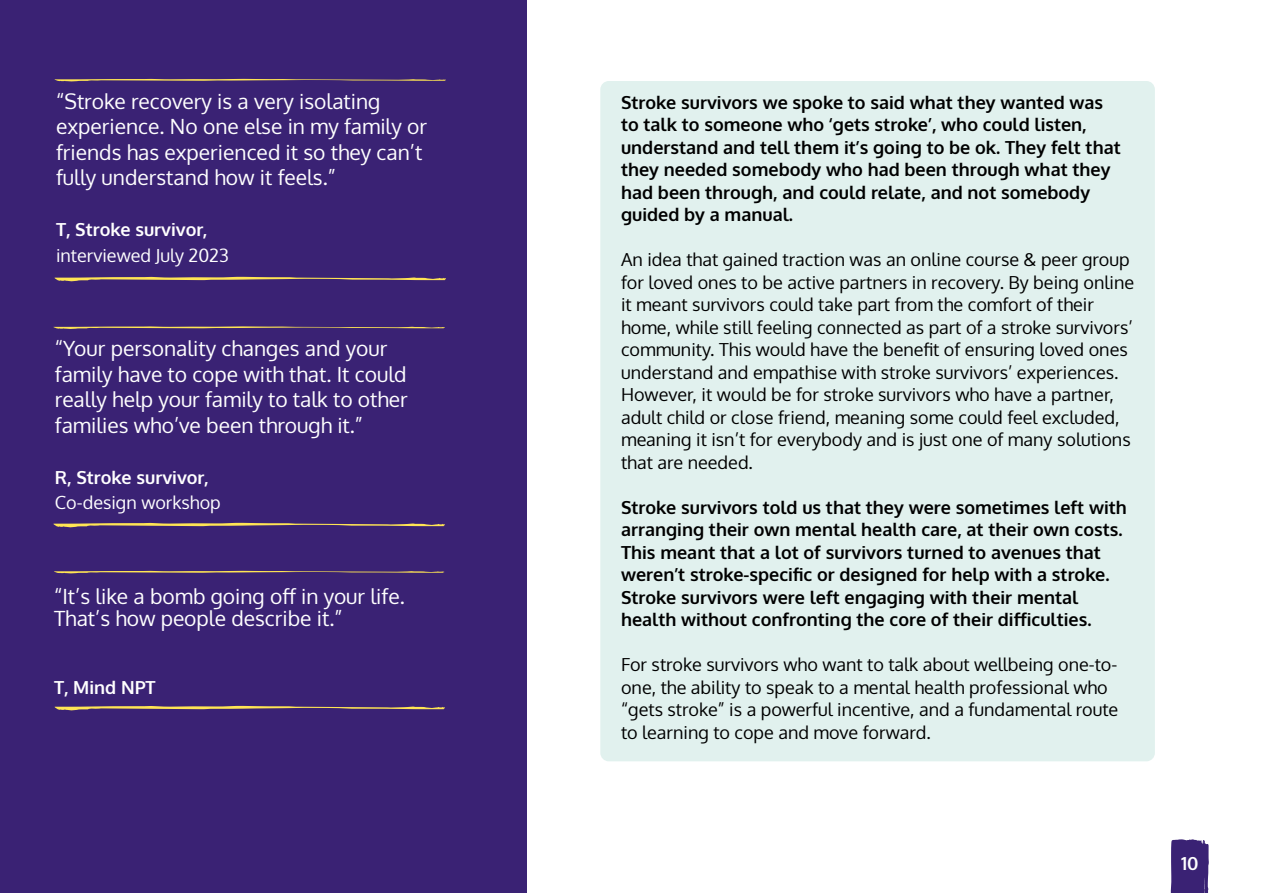
<style>
.page{position:relative;width:1263px;height:893px;background:#fff}
.page>*{position:absolute;margin:0;border:0;box-sizing:border-box;transform-origin:0 0}
.t1{font:21px/25.5px "Oxygen";color:#fff}
.t2{font:18px/22.5px "Oxygen";color:#000}
.t3{font:700 18px/22.5px "Oxygen";color:#000}
.t4{font:700 18px "Oxygen";color:#fff}
.t5{font:18px "Oxygen";color:#fff}
</style>
<div class="page">
<svg style="left:1170px;top:839px;width:39px;height:54px;background:#48327e"></svg>
<div style="left:0;top:0;width:526px;height:893px;background:#3a2274"></div>
<div style="left:600px;top:81px;width:555px;height:680px;background:#e1f1ee;border-radius:9px"></div>
<svg style="left:55px;top:79px;width:391px;height:2px"></svg>
<svg style="left:55px;top:277px;width:391px;height:4px"></svg>
<svg style="left:53px;top:326px;width:392px;height:3px"></svg>
<svg style="left:53px;top:523px;width:392px;height:4px"></svg>
<svg style="left:54px;top:571px;width:390px;height:2px"></svg>
<svg style="left:55px;top:706px;width:390px;height:4px"></svg>
<p class="t1" style="left:56px;top:89px;width:373px">“Stroke recovery is a very isolating experience. No one else in my family or friends has experienced it so they can’t fully understand how it feels.”</p>
<p class="t4" style="left:56px;top:218px;width:153px">T, Stroke survivor,</p>
<p class="t5" style="left:56px;top:243px;width:174px">interviewed July 2023</p>
<p class="t1" style="left:55px;top:336px;width:354px">“Your personality changes and your family have to cope with that. It could really help your family to talk to other families who’ve been through it.”</p>
<p class="t4" style="left:55px;top:466px;width:155px">R, Stroke survivor,</p>
<p class="t5" style="left:55px;top:491px;width:167px">Co-design workshop</p>
<p class="t1" style="left:54px;top:585px;width:352px;line-height:22.5px">“It’s like a bomb going off in your life.<br>That’s how people describe it.”</p>
<p class="t4" style="left:54px;top:676px;width:103px">T, Mind NPT</p>
<p class="t3" style="left:621px;top:92px;width:501px">Stroke survivors we spoke to said what they wanted was to talk to someone who ‘gets stroke’, who could listen, understand and tell them it’s going to be ok. They felt that they needed somebody who had been through what they had been through, and could relate, and not somebody guided by a manual.</p>
<p class="t2" style="left:621px;top:249px;width:515px">An idea that gained traction was an online course &amp; peer group for loved ones to be active partners in recovery. By being online it meant survivors could take part from the comfort of their home, while still feeling connected as part of a stroke survivors’ community. This would have the benefit of ensuring loved ones understand and empathise with stroke survivors’ experiences.<br>However, it would be for stroke survivors who have a partner, adult child or close friend, meaning some could feel excluded, meaning it isn’t for everybody and is just one of many solutions that are needed.</p>
<p class="t3" style="left:621px;top:497px;width:507px">Stroke survivors told us that they were sometimes left with arranging their own mental health care, at their own costs.<br>This meant that a lot of survivors turned to avenues that weren’t stroke-specific or designed for help with a stroke.<br>Stroke survivors were left engaging with their mental health without confronting the core of their difficulties.</p>
<p class="t2" style="left:621px;top:654px;width:499px">For stroke survivors who want to talk about wellbeing one-to&shy;one, the ability to speak to a mental health professional who “gets stroke” is a powerful incentive, and a fundamental route to learning to cope and move forward.</p>
<p class="t4" style="left:1181px;top:852px;width:19px">10</p>
</div>
